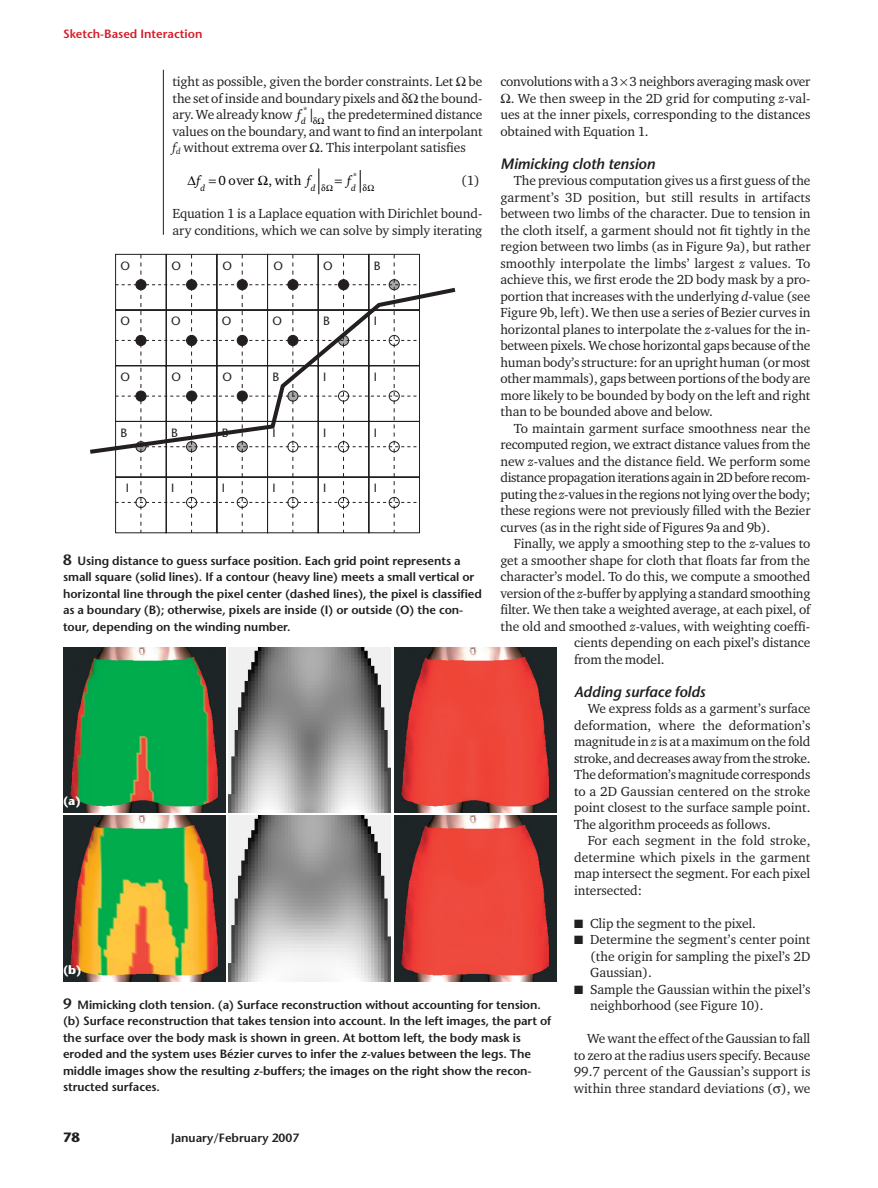
<style>
.page{position:relative;width:878px;height:1188px;background:#fff}
.page>*{position:absolute;margin:0;border:0;box-sizing:border-box;transform-origin:0 0}
.t1{font:italic 600 15px "Stone Sans";letter-spacing:-.005em;color:#231f20}
.t2{font:13.5px/16.5px "Charter ITC";letter-spacing:-.005em;color:#231f20;text-align:justify}
.t3{font:13.5px "Charter ITC";letter-spacing:-.01em;color:#000}
.t4{font:italic 13.5px "Charter ITC";color:#000}
.t5{font:700 13.5px "Stone Sans";color:#231f20}
.t6{font:600 12px/16.5px "Stone Sans";letter-spacing:-.005em;color:#231f20}
.t7{font:12px "Stone Sans";color:#231f20}
.t8{font:600 12px "Stone Sans";color:#d41e2a}
.t9{font:700 12px "Stone Sans";color:#fff}
.t10{font:italic 9px "Charter ITC";color:#000}
.t11{font:9px "Charter ITC";color:#000}
.s1{font-style:italic}
.s2{font-size:13.5px}
.s3{font-style:italic;color:#000}
.s4{font-size:15px}
</style>
<div class="page">
<hr style="left:163px;top:70px;width:1px;height:165px;background:#231f20">
<svg style="left:90px;top:285px;width:365px;height:171px"></svg>
<svg style="left:116px;top:254px;width:303px;height:279px"></svg>
<img style="left:63px;top:816px;width:162px;height:165px">
<img style="left:229px;top:816px;width:162px;height:165px">
<img style="left:394px;top:816px;width:162px;height:165px">
<img style="left:63px;top:647px;width:162px;height:166px">
<img style="left:229px;top:647px;width:162px;height:166px">
<img style="left:394px;top:647px;width:162px;height:166px">
<svg style="left:318px;top:169px;width:2px;height:25px"></svg>
<svg style="left:360px;top:170px;width:1px;height:23px"></svg>
<p class="t8" style="left:63px;top:29px;width:141px">Sketch-Based Interaction</p>
<p class="t2" style="left:500px;top:74px;width:311px">convolutions with a 3 3 neighbors averaging mask over</p>
<p class="t2" style="left:510px;top:90px;width:301px">. We then sweep in the 2D grid for computing <span class="s1">z</span>-val-</p>
<p class="t2" style="left:500px;top:107px;width:311px">ues at the inner pixels, corresponding to the distances</p>
<p class="t2" style="left:500px;top:123px;width:149px">obtained with Equation 1.</p>
<p class="t1" style="left:500px;top:158px;width:156px">Mimicking cloth tension</p>
<p class="t2" style="left:500px;top:173px;width:311px;text-indent:14px">The previous computation gives us a first guess of the garment’s 3D position, but still results in artifacts between two limbs of the character. Due to tension in the cloth itself, a garment should not fit tightly in the region between two limbs (as in Figure 9a), but rather smoothly interpolate the limbs’ largest <span class="s1">z</span> values. To achieve this, we first erode the 2D body mask by a pro&shy;portion that increases with the underlying <span class="s1">d</span>-value (see Figure 9b, left). We then use a series of Bezier curves in horizontal planes to interpolate the <span class="s1">z</span>-values for the in&shy;between pixels. We chose horizontal gaps because of the human body’s structure: for an upright human (or most other mammals), gaps between portions of the body are more likely to be bounded by body on the left and right than to be bounded above and below.</p>
<p class="t2" style="left:500px;top:420px;width:311px;text-indent:14px">To maintain garment surface smoothness near the recomputed region, we extract distance values from the new <span class="s1">z</span>-values and the distance field. We perform some distance propagation iterations again in 2D before recom&shy;puting the<span class="s1">z-</span>values in the regions not lying over the body; these regions were not previously filled with the Bezier curves (as in the right side of Figures 9a and 9b).</p>
<p class="t2" style="left:514px;top:536px;width:298px">Finally, we apply a smoothing step to the <span class="s1">z-</span>values to</p>
<p class="t2" style="left:500px;top:552px;width:311px">get a smoother shape for cloth that floats far from the</p>
<p class="t2" style="left:500px;top:569px;width:311px">character’s model. To do this, we compute a smoothed</p>
<p class="t2" style="left:500px;top:585px;width:311px">version of the <span class="s1">z</span>-buffer by applying a standard smoothing</p>
<p class="t2" style="left:500px;top:602px;width:311px">filter. We then take a weighted average, at each pixel, of</p>
<p class="t2" style="left:500px;top:618px;width:311px">the old and smoothed <span class="s1">z</span>-values, with weighting coeffi-</p>
<p class="t2" style="left:574px;top:635px;width:238px">cients depending on each pixel’s distance</p>
<p class="t2" style="left:574px;top:651px;width:92px">from the model.</p>
<p class="t1" style="left:574px;top:686px;width:133px">Adding surface folds</p>
<p class="t2" style="left:574px;top:701px;width:238px;text-indent:14px">We express folds as a garment’s surface deformation, where the deformation’s magnitude in <span class="s1">z</span> is at a maximum on the fold stroke, and decreases away from the stroke.<br>The deformation’s magnitude corresponds to a 2D Gaussian centered on the stroke point closest to the surface sample point.<br>The algorithm proceeds as follows.</p>
<p class="t2" style="left:574px;top:833px;width:238px;text-indent:14px">For each segment in the fold stroke, determine which pixels in the garment map intersect the segment. For each pixel intersected:</p>
<p class="t2" style="left:574px;top:915px;width:183px">■ Clip the segment to the pixel.</p>
<p class="t2" style="left:590px;top:932px;width:222px;text-indent:-16px">■ Determine the segment’s center point (the origin for sampling the pixel’s 2D Gaussian).</p>
<p class="t2" style="left:590px;top:981px;width:222px;text-indent:-16px">■ Sample the Gaussian within the pixel’s neighborhood (see Figure 10).</p>
<p class="t2" style="left:573px;top:1031px;width:238px;text-indent:14px">We want the effect of the Gaussian to fall to zero at the radius users specify. Because 99.7 percent of the Gaussian’s support is within three standard deviations ( ), we</p>
<p class="t2" style="left:172px;top:74px;width:311px">tight as possible, given the border constraints. Let be the set of inside and boundary pixels and</p>
<p class="t2" style="left:420px;top:90px;width:63px">the bound-</p>
<p class="t11" style="left:303px;top:105px;width:13px">*<span class="s2">|</span></p>
<p class="t2" style="left:172px;top:107px;width:135px">ary. We already know <span class="s3">f</span><sub>d</sub></p>
<p class="t2" style="left:172px;top:107px;width:311px;text-indent:155px">the predetermined distance values on the boundary, and want to find an interpolant <span class="s1">f</span><sub>d</sub> without extrema over . This interpolant satisfies</p>
<p class="t2" style="left:461px;top:173px;width:20px">(1)</p>
<p class="t2" style="left:172px;top:206px;width:311px">Equation 1 is a Laplace equation with Dirichlet bound&shy;ary conditions, which we can solve by simply iterating</p>
<p class="t11" style="left:353px;top:171px;width:6px">*</p>
<p class="t4" style="left:196px;top:174px;width:5px">f</p>
<p class="t3" style="left:268px;top:174px;width:44px">, with <span class="s1">f</span></p>
<p class="t4" style="left:347px;top:174px;width:5px">f</p>
<p class="t10" style="left:200px;top:183px;width:6px">d</p>
<p class="t10" style="left:311px;top:183px;width:6px">d</p>
<p class="t10" style="left:351px;top:183px;width:6px">d</p>
<p class="t3" style="left:218px;top:174px;width:37px">0 over</p>
<p class="t7" style="left:323px;top:261px;width:11px">O</p>
<p class="t7" style="left:121px;top:261px;width:11px">O</p>
<p class="t7" style="left:171px;top:261px;width:11px">O</p>
<p class="t7" style="left:222px;top:261px;width:11px">O</p>
<p class="t7" style="left:273px;top:261px;width:11px">O</p>
<p class="t7" style="left:374px;top:261px;width:8px">B</p>
<p class="t7" style="left:121px;top:316px;width:11px">O</p>
<p class="t7" style="left:171px;top:316px;width:11px">O</p>
<p class="t7" style="left:222px;top:316px;width:11px">O</p>
<p class="t7" style="left:272px;top:316px;width:11px">O</p>
<p class="t7" style="left:374px;top:316px;width:5px">I</p>
<p class="t7" style="left:323px;top:316px;width:8px">B</p>
<p class="t7" style="left:121px;top:372px;width:11px">O</p>
<p class="t7" style="left:171px;top:372px;width:11px">O</p>
<p class="t7" style="left:222px;top:372px;width:11px">O</p>
<p class="t7" style="left:323px;top:372px;width:5px">I</p>
<p class="t7" style="left:374px;top:372px;width:5px">I</p>
<p class="t7" style="left:272px;top:372px;width:8px">B</p>
<p class="t7" style="left:272px;top:428px;width:5px">I</p>
<p class="t7" style="left:323px;top:428px;width:5px">I</p>
<p class="t7" style="left:374px;top:428px;width:5px">I</p>
<p class="t7" style="left:121px;top:428px;width:8px">B</p>
<p class="t7" style="left:171px;top:428px;width:8px">B</p>
<p class="t7" style="left:222px;top:428px;width:8px">B</p>
<p class="t7" style="left:126px;top:483px;width:5px">I</p>
<p class="t7" style="left:171px;top:483px;width:5px">I</p>
<p class="t7" style="left:222px;top:483px;width:5px">I</p>
<p class="t7" style="left:272px;top:483px;width:5px">I</p>
<p class="t7" style="left:323px;top:483px;width:5px">I</p>
<p class="t7" style="left:374px;top:483px;width:5px">I</p>
<p class="t6" style="left:63px;top:554px;width:420px"><span class="s4">8</span> Using distance to guess surface position. Each grid point represents a small square (solid lines). If a contour (heavy line) meets a small vertical or horizontal line through the pixel center (dashed lines), the pixel is classified as a boundary (B); otherwise, pixels are inside (I) or outside (O) the con&shy;tour, depending on the winding number.</p>
<p class="t9" style="left:63px;top:796px;width:19px">(a)</p>
<p class="t9" style="left:63px;top:965px;width:20px">(b)</p>
<p class="t6" style="left:63px;top:998px;width:490px"><span class="s4">9</span> Mimicking cloth tension. (a) Surface reconstruction without accounting for tension. (b) Surface reconstruction that takes tension into account. In the left images, the part of the surface over the body mask is shown in green. At bottom left, the body mask is eroded and the system uses Bézier curves to infer the <span class="s1">z</span>-values between the legs. The middle images show the resulting <span class="s1">z</span>-buffers; the images on the right show the recon&shy;structed surfaces.</p>
<p class="t5" style="left:63px;top:1132px;width:19px">78</p>
<p class="t6" style="left:171px;top:1131px;width:130px">January/February 2007</p>
</div>
